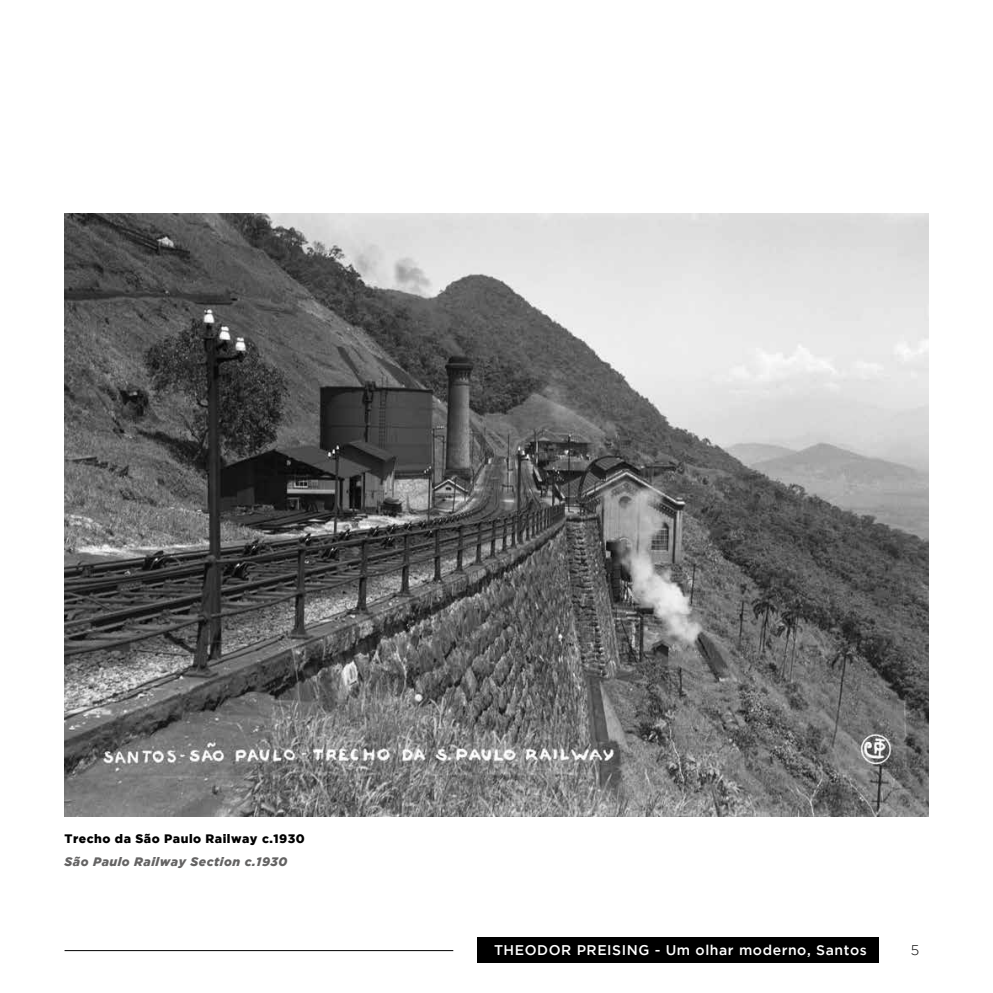
<style>
.page{position:relative;width:993px;height:993px;background:#fff}
.page>*{position:absolute;margin:0;border:0;box-sizing:border-box;transform-origin:0 0}
.t1{font:500 14px "Gotham";letter-spacing:.04em;color:#fff}
.t2{font:300 14px "Gotham";color:#000}
.t3{font:900 12.25px "Gotham";letter-spacing:.04em;color:#000}
.t4{font:italic 900 12.25px "Gotham";letter-spacing:.04em;color:#646363}
</style>
<div class="page">
<hr style="left:64px;top:949px;width:389px;height:1px;background:#000">
<div style="left:477px;top:937px;width:402px;height:25px;background:#000"></div>
<img style="left:64px;top:213px;width:864px;height:603px">
<p class="t3" style="left:64px;top:831px;width:242px">Trecho da São Paulo Railway c.1930</p>
<p class="t4" style="left:64px;top:854px;width:224px">São Paulo Railway Section c.1930</p>
<p class="t1" style="left:494px;top:941px;width:374px">THEODOR PREISING - Um olhar moderno, Santos</p>
<p class="t2" style="left:910px;top:942px;width:10px">5</p>
</div>
